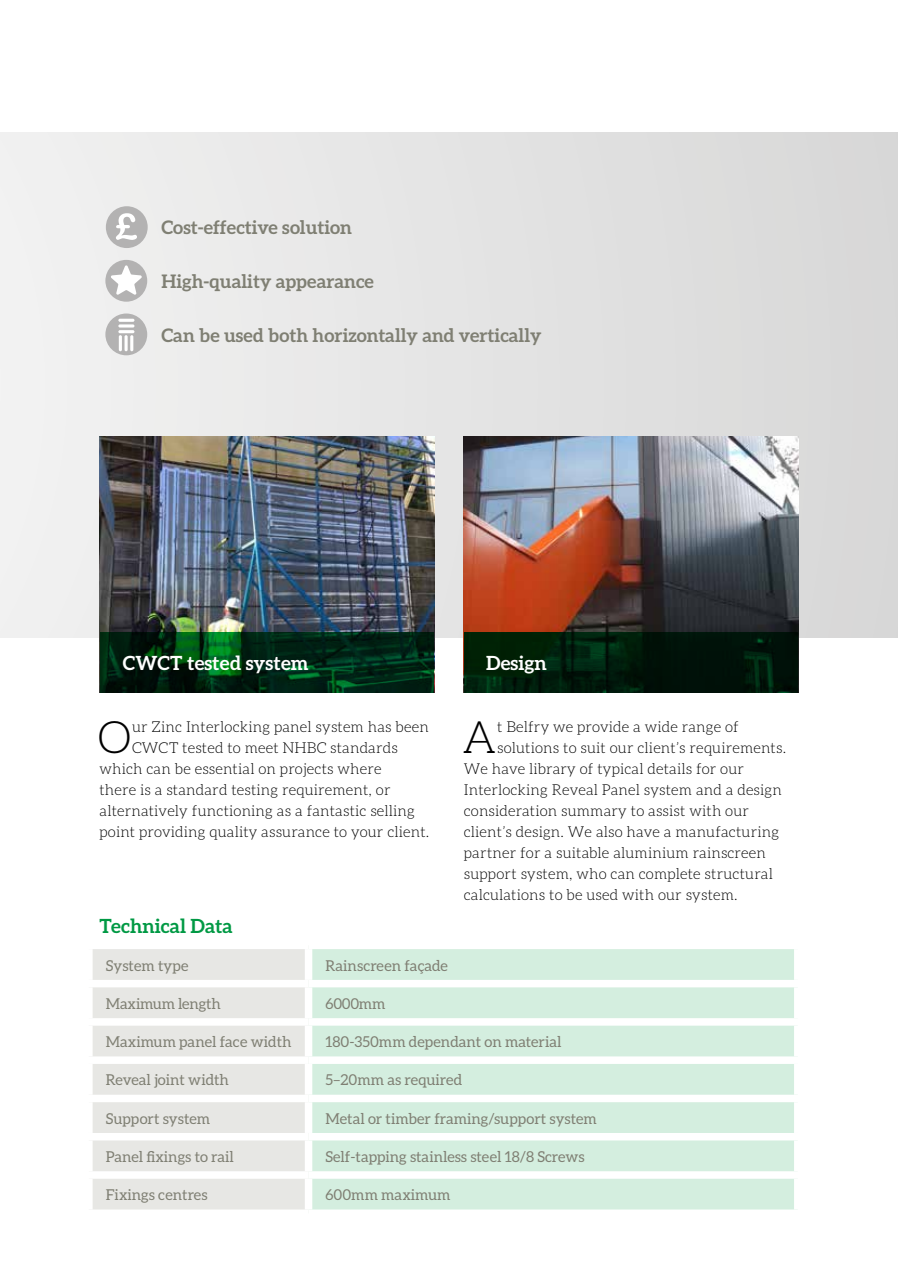
<style>
.page{position:relative;width:898px;height:1263px;background:#fff}
.page>*{position:absolute;margin:0;border:0;box-sizing:border-box;transform-origin:0 0}
.t1{font:300 44.7px "Aleo";color:#000}
.t2{font:700 19.5px "Aleo";color:#fff}
.t3{font:700 19.5px "Aleo";color:#094}
.t4{font:700 18.6px "Aleo";color:#7f7f73}
.t5{font:300 15px "Aleo";letter-spacing:.01em;color:#000}
.t6{font:15px "Aleo";color:#7f7f73}
</style>
<div class="page">
<div style="left:0;top:133px;width:897px;height:504px;background:linear-gradient(to right,#f2f2f2,#d7d7d7)"></div>
<img style="left:99px;top:436px;width:335px;height:256px">
<img style="left:463px;top:436px;width:335px;height:256px">
<svg style="left:100px;top:632px;width:334px;height:60px;background:#002c14"></svg>
<svg style="left:463px;top:632px;width:334px;height:60px;background:#001a09"></svg>
<hr style="left:0;top:637px;width:1px;height:575px;background:#094">
<div style="left:93px;top:949px;width:212px;height:260px;background:#e7e7e4"></div>
<div style="left:312px;top:949px;width:481px;height:260px;background:#d4eedf"></div>
<div style="left:85px;top:980px;width:223px;height:7px;background:#fff"></div>
<div style="left:308px;top:980px;width:493px;height:7px;background:#fff"></div>
<div style="left:85px;top:1018px;width:223px;height:8px;background:#fff"></div>
<div style="left:308px;top:1018px;width:493px;height:8px;background:#fff"></div>
<div style="left:85px;top:1056px;width:223px;height:8px;background:#fff"></div>
<div style="left:308px;top:1056px;width:493px;height:8px;background:#fff"></div>
<div style="left:85px;top:1095px;width:223px;height:7px;background:#fff"></div>
<div style="left:308px;top:1095px;width:493px;height:7px;background:#fff"></div>
<div style="left:85px;top:1133px;width:223px;height:7px;background:#fff"></div>
<div style="left:308px;top:1133px;width:493px;height:7px;background:#fff"></div>
<div style="left:85px;top:1171px;width:223px;height:8px;background:#fff"></div>
<div style="left:308px;top:1171px;width:493px;height:8px;background:#fff"></div>
<div style="left:105px;top:260px;width:42px;height:42px;background:#b3b2b2;border-radius:50%"></div>
<div style="left:105px;top:313px;width:42px;height:42px;background:#b3b2b2;border-radius:50%"></div>
<div style="left:106px;top:206px;width:42px;height:42px;background:#b3b2b2;border-radius:50%"></div>
<svg style="left:111px;top:265px;width:31px;height:30px"></svg>
<hr style="left:118px;top:319px;width:16px;height:3px;background:#fff;border-radius:2px">
<hr style="left:118px;top:324px;width:16px;height:3px;background:#fff;border-radius:2px">
<hr style="left:118px;top:330px;width:16px;height:3px;background:#fff;border-radius:2px">
<hr style="left:130px;top:335px;width:3px;height:16px;background:#fff;border-radius:2px">
<svg style="left:124px;top:335px;width:4px;height:16px"></svg>
<hr style="left:119px;top:335px;width:3px;height:16px;background:#fff;border-radius:2px">
<svg style="left:116px;top:213px;width:21px;height:27px"></svg>
<p class="t4" style="left:161px;top:217px;width:192px">Cost-effective solution</p>
<p class="t4" style="left:161px;top:271px;width:214px">High-quality appearance</p>
<p class="t4" style="left:161px;top:325px;width:381px">Can be used both horizontally and vertically</p>
<h2 class="t2" style="left:123px;top:652px;width:187px">CWCT tested system</h2>
<h2 class="t2" style="left:486px;top:652px;width:62px">Design</h2>
<h1 class="t1" style="left:98px;top:713px;width:35px">O</h1>
<p class="t5" style="left:132px;top:718px;width:298px">ur Zinc Interlocking panel system has been</p>
<p class="t5" style="left:132px;top:739px;width:267px">CWCT tested to meet NHBC standards</p>
<p class="t5" style="left:99px;top:760px;width:283px">which can be essential on projects where</p>
<p class="t5" style="left:99px;top:781px;width:292px">there is a standard testing requirement, or</p>
<p class="t5" style="left:99px;top:802px;width:317px">alternatively functioning as a fantastic selling</p>
<p class="t5" style="left:99px;top:823px;width:331px">point providing quality assurance to your client.</p>
<h2 class="t3" style="left:99px;top:915px;width:135px">Technical Data</h2>
<h1 class="t1" style="left:462px;top:713px;width:36px">A</h1>
<p class="t5" style="left:497px;top:718px;width:243px">t Belfry we provide a wide range of</p>
<p class="t5" style="left:497px;top:739px;width:290px">solutions to suit our client’s requirements.</p>
<p class="t5" style="left:463px;top:760px;width:281px">We have library of typical details for our</p>
<p class="t5" style="left:463px;top:781px;width:319px">Interlocking Reveal Panel system and a design</p>
<p class="t5" style="left:463px;top:802px;width:286px">consideration summary to assist with our</p>
<p class="t5" style="left:463px;top:823px;width:316px">client’s design. We also have a manufacturing</p>
<p class="t5" style="left:463px;top:844px;width:303px">partner for a suitable aluminium rainscreen</p>
<p class="t5" style="left:463px;top:865px;width:310px">support system, who can complete structural</p>
<p class="t5" style="left:463px;top:886px;width:275px">calculations to be used with our system.</p>
<p class="t6" style="left:106px;top:957px;width:84px">System type</p>
<p class="t6" style="left:325px;top:957px;width:124px">Rainscreen façade</p>
<p class="t6" style="left:106px;top:995px;width:116px">Maximum length</p>
<p class="t6" style="left:325px;top:995px;width:61px">6000mm</p>
<p class="t6" style="left:106px;top:1033px;width:187px">Maximum panel face width</p>
<p class="t6" style="left:325px;top:1033px;width:237px">180-350mm dependant on material</p>
<p class="t6" style="left:106px;top:1071px;width:124px">Reveal joint width</p>
<p class="t6" style="left:325px;top:1071px;width:138px">5–20mm as required</p>
<p class="t6" style="left:106px;top:1110px;width:106px">Support system</p>
<p class="t6" style="left:325px;top:1110px;width:273px">Metal or timber framing/support system</p>
<p class="t6" style="left:106px;top:1148px;width:129px">Panel fixings to rail</p>
<p class="t6" style="left:325px;top:1148px;width:260px">Self-tapping stainless steel 18/8 Screws</p>
<p class="t6" style="left:106px;top:1186px;width:103px">Fixings centres</p>
<p class="t6" style="left:325px;top:1186px;width:126px">600mm maximum</p>
</div>
